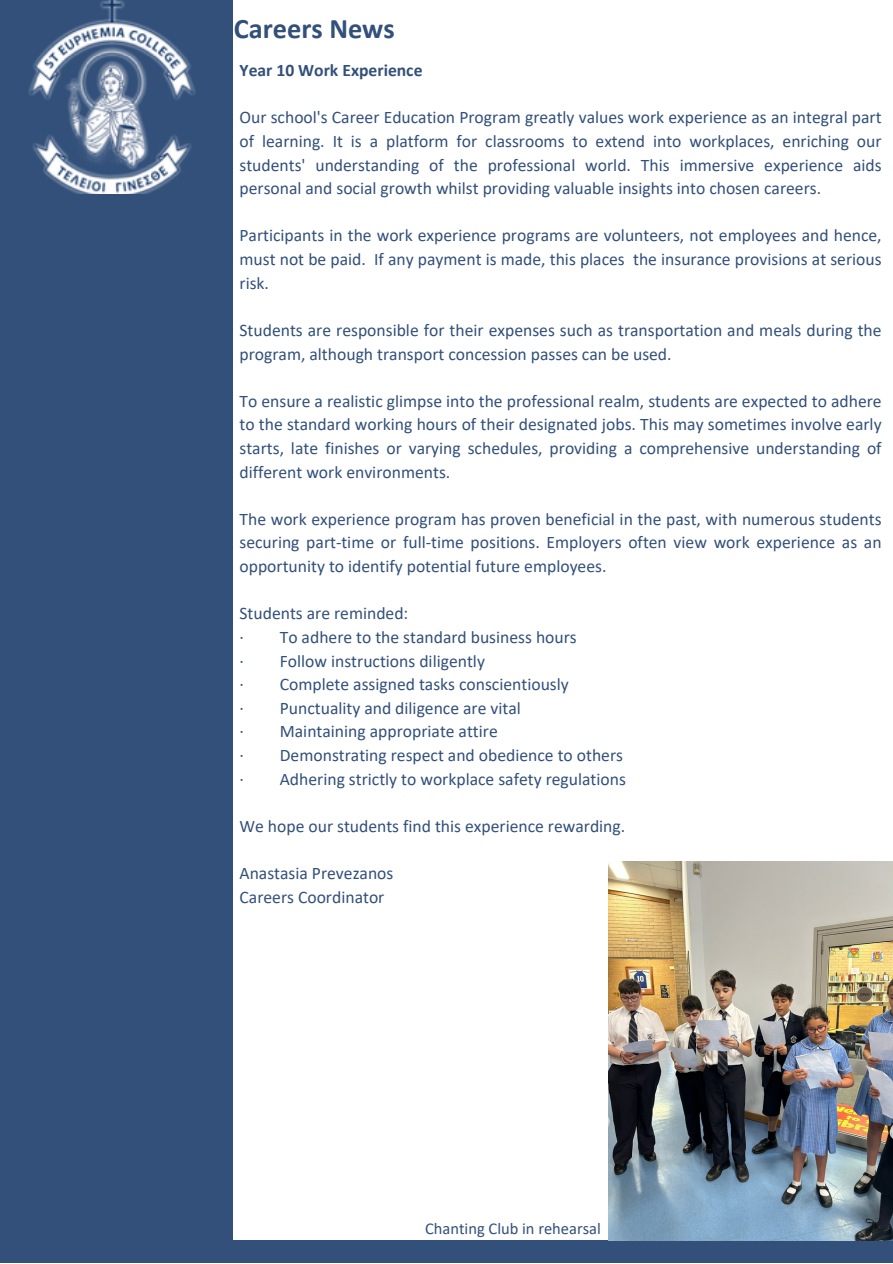
<style>
.page{position:relative;width:893px;height:1264px;background:#fff}
.page>*{position:absolute;margin:0;border:0;box-sizing:border-box;transform-origin:0 0}
.t1{font:700 28.35px "Calibri";color:#32507a}
.t2{font:17.55px/23.5px "Calibri";color:#32507a;text-align:justify}
.t3{font:700 17.55px "Calibri";color:#32507a}
.t4{font:16.5px "Calibri";color:#32507a}
</style>
<div class="page">
<div style="left:0;top:0;width:233px;height:1239px;background:#32507a"></div>
<div style="left:0;top:1239px;width:892px;height:23px;background:#32507a"></div>
<img style="left:28px;top:0;width:167px;height:193px">
<img style="left:608px;top:861px;width:284px;height:379px">
<p class="t1" style="left:234px;top:17px;width:162px">Careers News</p>
<p class="t3" style="left:239px;top:63px;width:184px">Year 10 Work Experience</p>
<p class="t2" style="left:239px;top:107px;width:643px">Our school's Career Education Program greatly values work experience as an integral part of learning. It is a platform for classrooms to extend into workplaces, enriching our students' understanding of the professional world. This immersive experience aids personal and social growth whilst providing valuable insights into chosen careers.</p>
<p class="t2" style="left:239px;top:225px;width:643px">Participants in the work experience programs are volunteers, not employees and hence, must not be paid. If any payment is made, this places the insurance provisions at serious risk.</p>
<p class="t2" style="left:239px;top:320px;width:643px">Students are responsible for their expenses such as transportation and meals during the program, although transport concession passes can be used.</p>
<p class="t2" style="left:239px;top:390px;width:643px">To ensure a realistic glimpse into the professional realm, students are expected to adhere to the standard working hours of their designated jobs. This may sometimes involve early starts, late finishes or varying schedules, providing a comprehensive understanding of different work environments.</p>
<p class="t2" style="left:239px;top:508px;width:643px">The work experience program has proven beneficial in the past, with numerous students securing part-time or full-time positions. Employers often view work experience as an opportunity to identify potential future employees.</p>
<p class="t2" style="left:239px;top:603px;width:170px">Students are reminded:</p>
<p class="t2" style="left:239px;top:626px;width:339px">· To adhere to the standard business hours</p>
<p class="t2" style="left:239px;top:650px;width:247px">· Follow instructions diligently</p>
<p class="t2" style="left:239px;top:674px;width:331px">· Complete assigned tasks conscientiously</p>
<p class="t2" style="left:239px;top:697px;width:283px">· Punctuality and diligence are vital</p>
<p class="t2" style="left:239px;top:721px;width:260px">· Maintaining appropriate attire</p>
<p class="t2" style="left:239px;top:744px;width:385px">· Demonstrating respect and obedience to others</p>
<p class="t2" style="left:239px;top:768px;width:388px">· Adhering strictly to workplace safety regulations</p>
<p class="t2" style="left:239px;top:815px;width:387px">We hope our students find this experience rewarding.</p>
<p class="t2" style="left:239px;top:862px;width:155px">Anastasia Prevezanos</p>
<p class="t2" style="left:239px;top:886px;width:146px">Careers Coordinator</p>
<p class="t4" style="left:425px;top:1221px;width:177px">Chanting Club in rehearsal</p>
</div>
